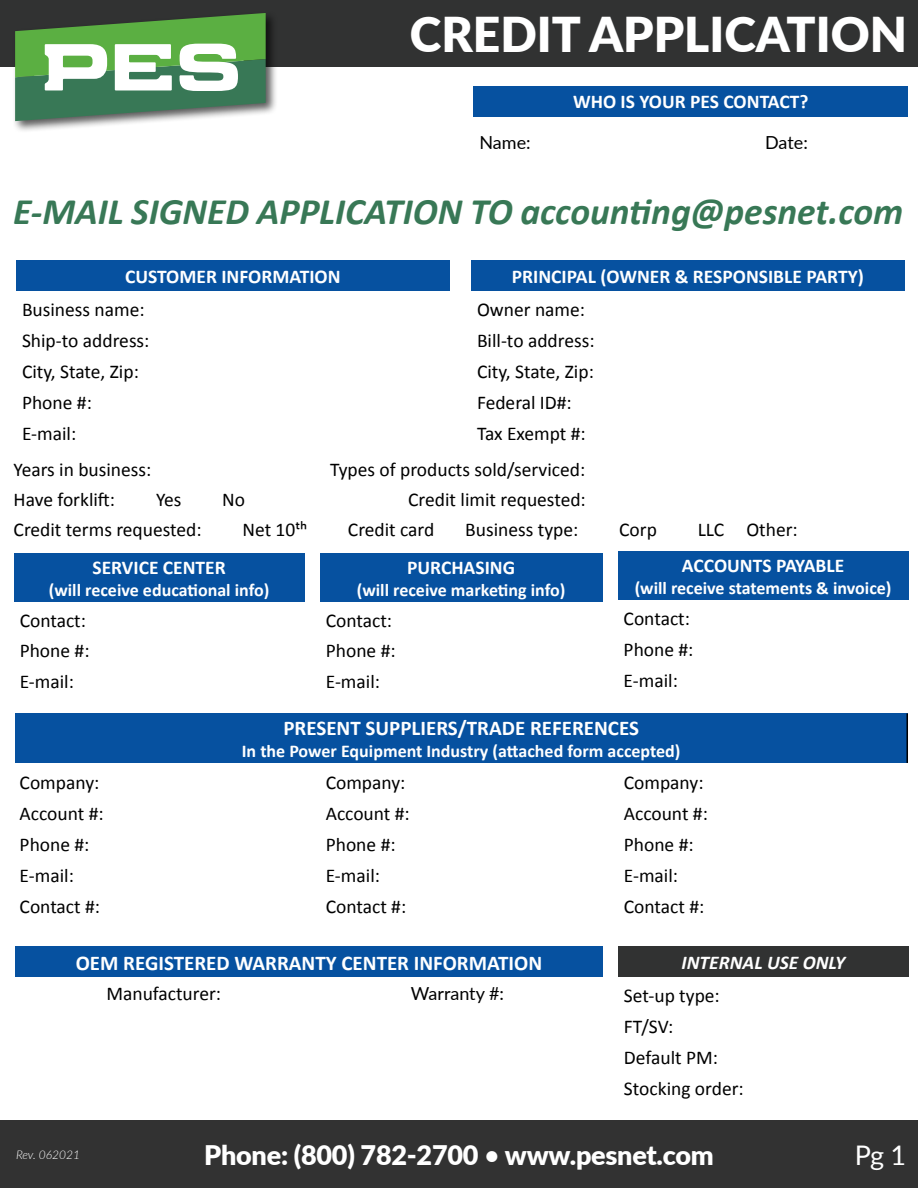
<style>
.page{position:relative;width:918px;height:1188px;background:#fff}
.page>*{position:absolute;margin:0;border:0;box-sizing:border-box;transform-origin:0 0}
.t1{font:900 48px "Lato";color:#fff}
.t2{font:italic 700 37.5px "Calibri";color:#387856}
.t3{font:900 27px "Lato";letter-spacing:-.01em;color:#fff}
.t4{font:27px "Lato";color:#fff}
.t5{font:700 21px "Calibri";color:#fff}
.t6{font:19.5px/30.9px "Calibri";color:#000}
.t7{font:700 19.5px "Calibri";color:#fff}
.t8{font:italic 700 19.5px "Calibri";color:#fff}
.t9{font:700 18px "Calibri";color:#fff}
.t10{font:18px "Lato";color:#000}
.t11{font:italic 300 12px "Lato";color:#fff}
.s1{font-weight:600}
</style>
<div class="page">
<div style="left:474px;top:86px;width:434px;height:31px;background:#0651a0"></div>
<div style="left:15px;top:946px;width:588px;height:31px;background:#0651a0"></div>
<div style="left:0;top:0;width:918px;height:67px;background:#313232"></div>
<div style="left:12px;top:11px;width:266px;height:122px;background:#000;opacity:.65"></div>
<svg style="left:15px;top:13px;width:251px;height:108px"></svg>
<div style="left:16px;top:260px;width:434px;height:31px;background:#0651a0"></div>
<div style="left:14px;top:553px;width:291px;height:49px;background:#0651a0"></div>
<div style="left:15px;top:714px;width:892px;height:49px;background:#0651a0"></div>
<hr style="left:907px;top:714px;width:1px;height:49px;background:#000">
<div style="left:618px;top:552px;width:291px;height:48px;background:#0651a0"></div>
<div style="left:618px;top:946px;width:291px;height:31px;background:#313232"></div>
<div style="left:320px;top:553px;width:283px;height:49px;background:#0651a0"></div>
<div style="left:471px;top:260px;width:434px;height:31px;background:#0651a0"></div>
<div style="left:0;top:1120px;width:918px;height:68px;background:#323232"></div>
<h1 class="t1" style="left:410px;top:-2px;width:499px">CREDIT APPLICATION</h1>
<p class="t7" style="left:573px;top:90px;width:237px">WHO IS YOUR PES CONTACT?</p>
<p class="t10" style="left:480px;top:129px;width:53px">Name:</p>
<p class="t10" style="left:765px;top:129px;width:44px">Date:</p>
<h2 class="t2" style="left:13px;top:188px;width:892px">E-MAIL SIGNED APPLICATION TO accounting@pesnet.com</h2>
<p class="t7" style="left:125px;top:264px;width:217px">CUSTOMER INFORMATION</p>
<p class="t6" style="left:22px;top:293px;width:129px">Business name:<br>Ship-to address:<br>City, State, Zip:<br>Phone #:<br>E-mail:</p>
<p class="t7" style="left:512px;top:264px;width:354px">PRINCIPAL (OWNER &amp; RESPONSIBLE PARTY)</p>
<p class="t6" style="left:477px;top:293px;width:119px">Owner name:<br>Bill-to address:<br>City, State, Zip:<br>Federal ID#:<br>Tax Exempt #:</p>
<p class="t6" style="left:14px;top:453px;width:139px">Years in business:</p>
<p class="t6" style="left:330px;top:453px;width:257px">Types of products sold/serviced:</p>
<p class="t6" style="left:14px;top:483px;width:103px">Have forklift:</p>
<p class="t6" style="left:156px;top:483px;width:27px">Yes</p>
<p class="t6" style="left:222px;top:483px;width:24px">No</p>
<p class="t6" style="left:408px;top:483px;width:179px">Credit limit requested:</p>
<p class="t6" style="left:14px;top:513px;width:190px">Credit terms requested:</p>
<p class="t6" style="left:243px;top:513px;width:66px">Net 10th</p>
<p class="t6" style="left:348px;top:513px;width:88px">Credit card</p>
<p class="t6" style="left:465px;top:513px;width:115px">Business type:</p>
<p class="t6" style="left:619px;top:513px;width:39px">Corp</p>
<p class="t6" style="left:698px;top:513px;width:102px">LLC Other:</p>
<p class="t7" style="left:93px;top:555px;width:135px">SERVICE CENTER</p>
<p class="t9" style="left:49px;top:578px;width:222px">(will receive educational info)</p>
<p class="t6" style="left:20px;top:604px;width:71px">Contact:<br>Phone #:<br>E-mail:</p>
<p class="t7" style="left:407px;top:555px;width:110px">PURCHASING</p>
<p class="t9" style="left:357px;top:578px;width:210px">(will receive marketing info)</p>
<p class="t6" style="left:326px;top:604px;width:71px">Contact:<br>Phone #:<br>E-mail:</p>
<p class="t7" style="left:682px;top:554px;width:164px">ACCOUNTS PAYABLE</p>
<p class="t9" style="left:635px;top:577px;width:258px">(will receive statements &amp; invoice)</p>
<p class="t6" style="left:624px;top:602px;width:71px">Contact:<br>Phone #:<br>E-mail:</p>
<p class="t5" style="left:283px;top:715px;width:357px">PRESENT SUPPLIERS/TRADE REFERENCES</p>
<p class="t9" style="left:242px;top:739px;width:440px">In the Power Equipment Industry (attached form accepted)</p>
<p class="t6" style="left:20px;top:767px;width:86px">Company:<br>Account #:<br>Phone #:<br>E-mail:<br>Contact #:</p>
<p class="t6" style="left:326px;top:767px;width:86px">Company:<br>Account #:<br>Phone #:<br>E-mail:<br>Contact #:</p>
<p class="t5" style="left:76px;top:949px;width:468px">OEM REGISTERED WARRANTY CENTER INFORMATION</p>
<p class="t6" style="left:106px;top:977px;width:116px">Manufacturer:</p>
<p class="t10" style="left:411px;top:981px;width:95px">Warranty #:</p>
<p class="t6" style="left:624px;top:767px;width:86px">Company:<br>Account #:<br>Phone #:<br>E-mail:<br>Contact #:</p>
<p class="t8" style="left:682px;top:950px;width:165px">INTERNAL USE ONLY</p>
<p class="t6" style="left:624px;top:979px;width:121px">Set-up type:<br>FT/SV:<br>Default PM:<br>Stocking order:</p>
<p class="t11" style="left:16px;top:1146px;width:66px">Rev. 062021</p>
<h3 class="t3" style="left:204px;top:1134px;width:511px">Phone: (800) 782-2700 <span class="s1">•</span> www.pesnet.com</h3>
<h3 class="t4" style="left:855px;top:1135px;width:53px">Pg 1</h3>
</div>
